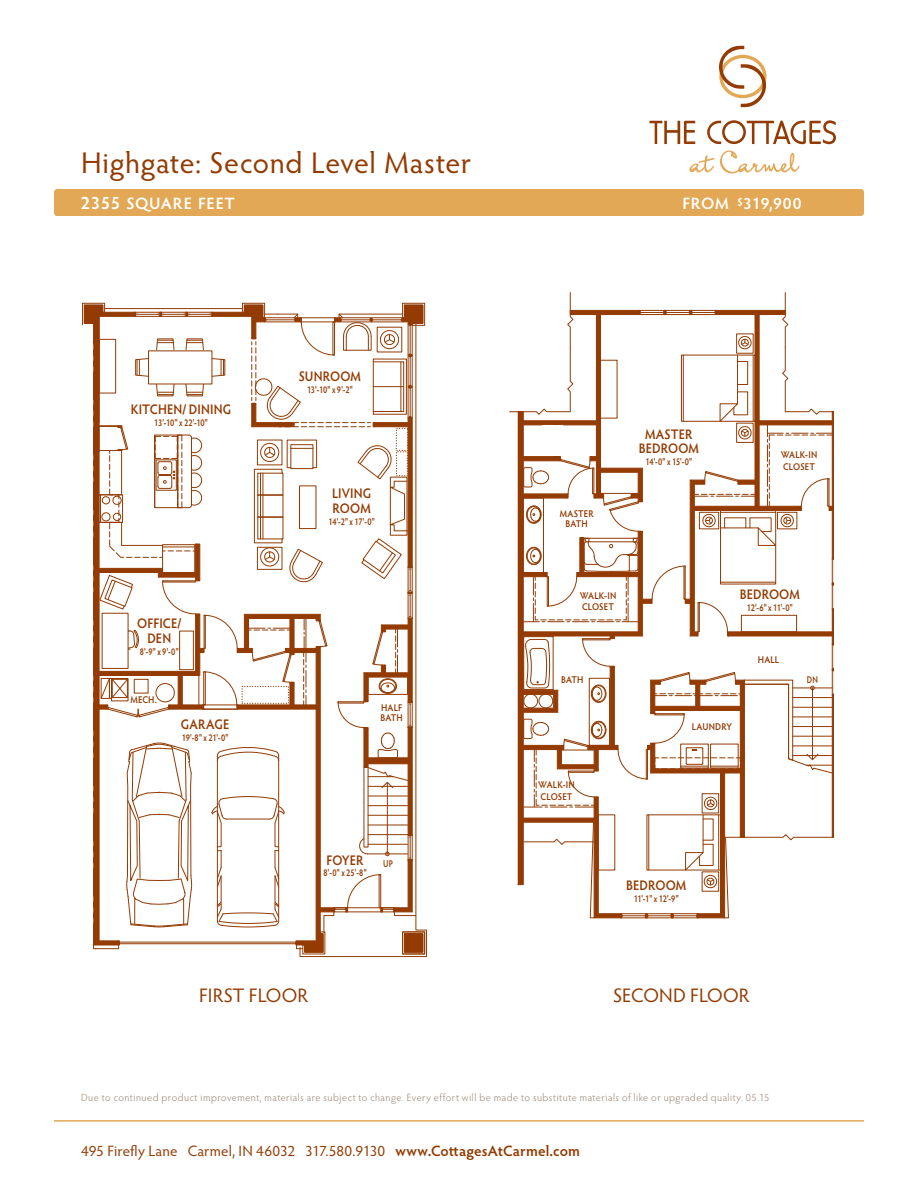
<style>
.page{position:relative;width:918px;height:1188px;background:#fff}
.page>*{position:absolute;margin:0;border:0;box-sizing:border-box;transform-origin:0 0}
.t1{font:30px "Hypatia Sans Pro";letter-spacing:.02em;color:#933b03}
.t2{font:19.65px "Hypatia Sans Pro";color:#933b03}
.t3{font:600 16.5px "Hypatia Sans Pro";letter-spacing:.04em;color:#fff}
.t4{font:15px "Hypatia Sans Pro";letter-spacing:.005em;color:#933b03}
.t5{font:600 13.95px/14.7px "Hypatia Sans Pro";letter-spacing:.01em;color:#933b03;text-align:center;scale:.9 1}
.t6{font:300 10.5px "Hypatia Sans Pro";letter-spacing:.045em;color:#977d69}
.t7{font:600 9.75px "Hypatia Sans Pro";letter-spacing:.01em;color:#933b03;scale:.8 1}
.t8{font:600 9.75px/11.7px "Hypatia Sans Pro";letter-spacing:.01em;color:#933b03;scale:.9 1}
.s1{font-size:18px}
.s2{font-weight:600}
</style>
<div class="page">
<hr style="left:54px;top:1120px;width:810px;height:2px;background:#e2a855">
<svg style="left:719px;top:46px;width:48px;height:61px"></svg>
<svg style="left:649px;top:120px;width:187px;height:24px"></svg>
<svg style="left:689px;top:150px;width:111px;height:23px"></svg>
<svg style="left:509px;top:292px;width:277px;height:627px"></svg>
<svg style="left:518px;top:310px;width:316px;height:608px"></svg>
<div style="left:542px;top:425px;width:21px;height:31px;background:#fff"></div>
<svg style="left:82px;top:302px;width:345px;height:655px"></svg>
<div style="left:54px;top:189px;width:810px;height:27px;background:#e2a855;border-radius:3px"></div>
<h1 class="t1" style="left:81px;top:142px;width:392px">Highgate: Second Level Master</h1>
<h3 class="t3" style="left:81px;top:192px;width:156px"><span class="s1">2355</span> SQUARE FEET</h3>
<h3 class="t3" style="left:682px;top:192px;width:121px">FROM <sup>$</sup>319,900</h3>
<h3 class="t5" style="left:131px;top:402px;width:113px">KITCHEN/ DINING</h3>
<p class="t7" style="left:154px;top:416px;width:69px">13'-10" x 22'-10"</p>
<h3 class="t5" style="left:137px;top:615px;width:51px">OFFICE/<br>DEN</h3>
<p class="t7" style="left:140px;top:645px;width:50px">8'-9" x 9'-0"</p>
<p class="t8" style="left:130px;top:694px;width:31px">MECH.</p>
<h3 class="t5" style="left:181px;top:717px;width:55px">GARAGE</h3>
<p class="t7" style="left:182px;top:731px;width:60px">19'-8" x 21'-0"</p>
<h3 class="t5" style="left:299px;top:369px;width:71px">SUNROOM</h3>
<p class="t7" style="left:307px;top:383px;width:59px">13'-10" x 9'-2"</p>
<h3 class="t5" style="left:332px;top:486px;width:45px;text-align:left">LIVING<br>ROOM</h3>
<p class="t7" style="left:329px;top:515px;width:59px">14'-2" x 17'-0"</p>
<p class="t8" style="left:381px;top:703px;width:26px;line-height:9.8px">HALF<br>BATH</p>
<h3 class="t5" style="left:326px;top:852px;width:43px">FOYER</h3>
<p class="t7" style="left:324px;top:866px;width:55px">8'-0" x 25'-8"</p>
<p class="t7" style="left:383px;top:856px;width:14px">UP</p>
<p class="t8" style="left:560px;top:509px;width:39px;line-height:9.8px;text-align:center">MASTER<br>BATH</p>
<h3 class="t5" style="left:639px;top:426px;width:68px">MASTER<br>BEDROOM</h3>
<p class="t7" style="left:645px;top:455px;width:60px">14'-0" x 15'-0"</p>
<p class="t8" style="left:781px;top:448px;width:42px">WALK-IN<br>CLOSET</p>
<p class="t8" style="left:580px;top:589px;width:42px">WALK-IN<br>CLOSET</p>
<p class="t8" style="left:561px;top:674px;width:26px">BATH</p>
<p class="t8" style="left:538px;top:779px;width:42px">WALK-IN<br>CLOSET</p>
<h3 class="t5" style="left:740px;top:587px;width:68px">BEDROOM</h3>
<p class="t7" style="left:747px;top:601px;width:59px">12'-6" x 11'-0"</p>
<p class="t8" style="left:692px;top:720px;width:46px">LAUNDRY</p>
<p class="t8" style="left:758px;top:653px;width:25px">HALL</p>
<p class="t7" style="left:807px;top:673px;width:15px">DN</p>
<h3 class="t5" style="left:626px;top:877px;width:68px">BEDROOM</h3>
<p class="t7" style="left:634px;top:892px;width:58px">11'-1" x 12'-9"</p>
<h2 class="t2" style="left:199px;top:982px;width:111px">FIRST FLOOR</h2>
<h2 class="t2" style="left:613px;top:982px;width:138px">SECOND FLOOR</h2>
<p class="t6" style="left:81px;top:1091px;width:690px">Due to continued product improvement, materials are subject to change. Every effort will be made to substitute materials of like or upgraded quality. 05.15</p>
<h3 class="t4" style="left:81px;top:1141px;width:500px">495 Firefly Lane Carmel, IN 46032 317.580.9130 <span class="s2">www.CottagesAtCarmel.com</span></h3>
</div>
